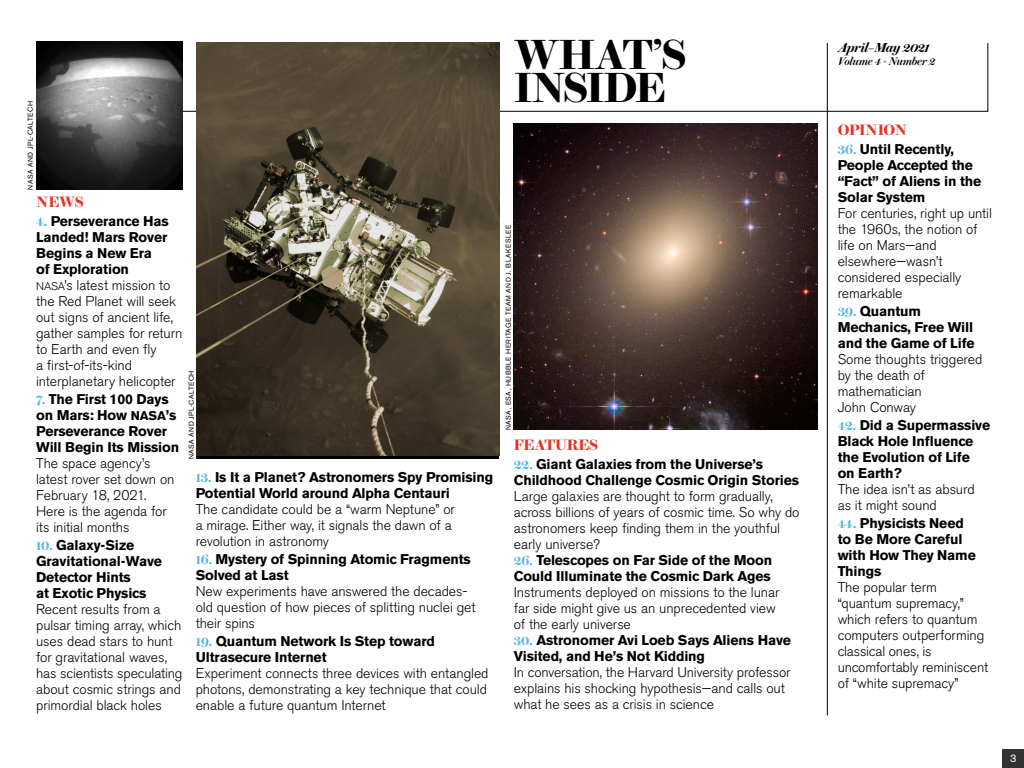
<style>
.page{position:relative;width:1024px;height:768px;background:#fff}
.page>*{position:absolute;margin:0;border:0;box-sizing:border-box;transform-origin:0 0}
.t1{font:600 42px "Brunel Deck";letter-spacing:-.035em;color:#000}
.t2{font:600 15px "Brunel Deck";letter-spacing:-.01em;color:#e63323}
.t3{font:600 15px "Brunel Deck";letter-spacing:-.035em;color:#e63323}
.t4{font:300 14px/16px "Akzidenz Grotesk BE";letter-spacing:-.005em;color:#000}
.t5{font:700 14px/16px "Akzidenz Grotesk BE";letter-spacing:-.01em;color:#000}
.t6{font:italic 600 13px "Brunel Deck";letter-spacing:-.025em;color:#000}
.t7{font:italic 500 11px "Brunel Deck";letter-spacing:-.025em;color:#000}
.t8{font:11px "Akzidenz Grotesk BE";color:#fff}
.t9{font:7px "Akzidenz Grotesk BE";letter-spacing:.07em;color:#000}
.s1{font-family:"Brunel Deck";font-weight:600;color:#51b4e6}
.s2{font-weight:700}
.s3{font-size:11.2px}
.s4{font-size:12.6px}
.s5{color:#b3b3b3}
</style>
<div class="page">
<svg style="left:183px;top:43px;width:805px;height:69px"></svg>
<hr style="left:827px;top:43px;width:1px;height:673px;background:#000">
<img style="left:36px;top:42px;width:147px;height:148px">
<img style="left:514px;top:123px;width:303px;height:307px">
<img style="left:197px;top:42px;width:302px;height:414px">
<div style="left:1003px;top:749px;width:21px;height:19px;background:#333"></div>
<p class="t9" style="left:26px;top:190px;width:90px;rotate:-90deg">NASA AND JPL-CALTECH</p>
<p class="t2" style="left:36px;top:193px;width:49px">NEWS</p>
<p class="t4" style="left:36px;top:213px;width:148px"><span class="s1">4.</span> <span class="s2">Perseverance Has<br>Landed! Mars Rover<br>Begins a New Era<br>of Exploration<br></span><span class="s3">NASA</span>’s latest mission to the Red Planet will seek out signs of ancient life, gather samples for return to Earth and even fly<br>a first-of-its-kind interplanetary helicopter</p>
<p class="t5" style="left:36px;top:391px;width:145px"><span class="s1">7.</span> The First 100 Days on Mars: How <span class="s4">NASA</span>’s<br>Perseverance Rover<br>Will Begin Its Mission</p>
<p class="t4" style="left:36px;top:455px;width:140px">The space agency’s latest rover set down on<br>February 18, 2021.<br>Here is the agenda for its initial months</p>
<p class="t5" style="left:36px;top:537px;width:127px"><span class="s1">10.</span> Galaxy-Size<br>Gravitational-Wave<br>Detector Hints<br>at Exotic Physics</p>
<p class="t4" style="left:36px;top:601px;width:148px">Recent results from a pulsar timing array, which uses dead stars to hunt for gravitational waves, has scientists speculating about cosmic strings and primordial black holes</p>
<p class="t9" style="left:187px;top:459px;width:90px;rotate:-90deg">NASA AND JPL-CALTECH</p>
<p class="t5" style="left:196px;top:469px;width:299px"><span class="s1">13.</span> Is It a Planet? Astronomers Spy Promising<br>Potential World around Alpha Centauri</p>
<p class="t4" style="left:196px;top:501px;width:261px">The candidate could be a “warm Neptune” or a mirage. Either way, it signals the dawn of a revolution in astronomy</p>
<p class="t5" style="left:196px;top:551px;width:277px"><span class="s1">16.</span> Mystery of Spinning Atomic Fragments<br>Solved at Last</p>
<p class="t4" style="left:196px;top:583px;width:281px">New experiments have answered the decades&shy;old question of how pieces of splitting nuclei get their spins</p>
<p class="t5" style="left:196px;top:633px;width:241px"><span class="s1">19.</span> Quantum Network Is Step toward<br>Ultrasecure Internet</p>
<p class="t4" style="left:196px;top:665px;width:294px;text-align:justify">Experiment connects three devices with entangled photons, demonstrating a key technique that could enable a future quantum Internet</p>
<h1 class="t1" style="left:514px;top:31px;width:174px">WHAT’S</h1>
<h1 class="t1" style="left:514px;top:64px;width:153px">INSIDE</h1>
<p class="t9" style="left:504px;top:430px;width:206px;rotate:-90deg">NASA, ESA, HUBBLE HERITAGE TEAM AND J. BLAKESLEE</p>
<p class="t2" style="left:514px;top:437px;width:86px">FEATURES</p>
<p class="t5" style="left:514px;top:457px;width:287px"><span class="s1">22.</span> Giant Galaxies from the Universe’s<br>Childhood Challenge Cosmic Origin Stories</p>
<p class="t4" style="left:514px;top:489px;width:287px">Large galaxies are thought to form gradually, across billions of years of cosmic time. So why do astronomers keep finding them in the youthful early universe?</p>
<p class="t5" style="left:514px;top:553px;width:260px"><span class="s1">26.</span> Telescopes on Far Side of the Moon<br>Could Illuminate the Cosmic Dark Ages</p>
<p class="t4" style="left:514px;top:585px;width:267px">Instruments deployed on missions to the lunar far side might give us an unprecedented view of the early universe</p>
<p class="t5" style="left:514px;top:633px;width:279px"><span class="s1">30.</span> Astronomer Avi Loeb Says Aliens Have<br>Visited, and He’s Not Kidding</p>
<p class="t4" style="left:514px;top:665px;width:278px">In conversation, the Harvard University professor explains his shocking hypothesis—and calls out what he sees as a crisis in science</p>
<p class="t6" style="left:838px;top:40px;width:93px">April–May 2021</p>
<p class="t7" style="left:838px;top:55px;width:99px">Volume 4 <span class="s5">•</span> Number 2</p>
<p class="t3" style="left:838px;top:121px;width:71px">OPINION</p>
<p class="t5" style="left:838px;top:141px;width:145px"><span class="s1">36.</span> Until Recently,<br>People Accepted the “Fact” of Aliens in the<br>Solar System</p>
<p class="t4" style="left:838px;top:205px;width:156px">For centuries, right up until the 1960s, the notion of life on Mars—and elsewhere—wasn’t considered especially remarkable</p>
<p class="t5" style="left:838px;top:303px;width:139px"><span class="s1">39.</span> Quantum<br>Mechanics, Free Will and the Game of Life</p>
<p class="t4" style="left:838px;top:351px;width:146px">Some thoughts triggered by the death of mathematician<br>John Conway</p>
<p class="t5" style="left:838px;top:417px;width:154px"><span class="s1">42.</span> Did a Supermassive<br>Black Hole Influence the Evolution of Life on Earth?</p>
<p class="t4" style="left:838px;top:481px;width:139px">The idea isn’t as absurd as it might sound</p>
<p class="t5" style="left:838px;top:515px;width:140px"><span class="s1">44.</span> Physicists Need to Be More Careful with How They Name<br>Things</p>
<p class="t4" style="left:838px;top:579px;width:152px">The popular term “quantum supremacy,” which refers to quantum computers outperforming classical ones, is uncomfortably reminiscent of “white supremacy”</p>
<p class="t8" style="left:1010px;top:752px;width:8px">3</p>
</div>
